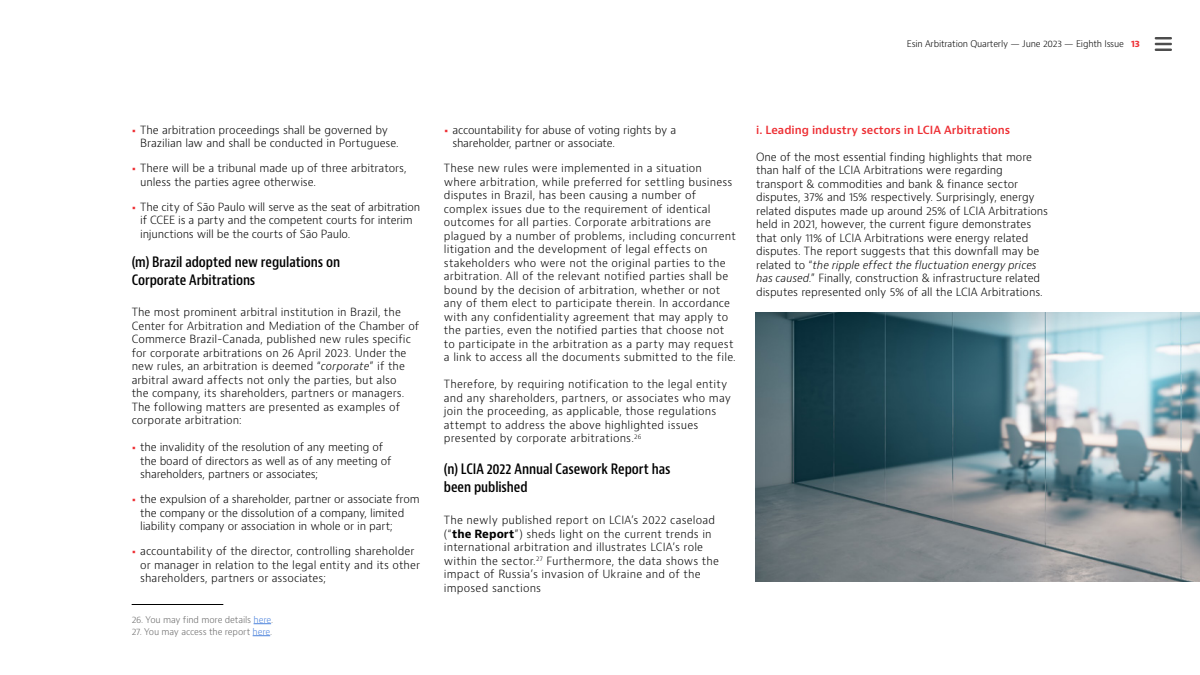
<style>
.page{position:relative;width:1200px;height:675px;background:#fff}
.page>*{position:absolute;margin:0;border:0;box-sizing:border-box;transform-origin:0 0}
.t1{font:600 condensed 14px/18px "Baker Mc Kenzie Bernini";letter-spacing:-.005em;color:#000}
.t2{font:300 11px/13.5px "Baker Mc Kenzie Bernini";letter-spacing:.005em;color:#000}
.t3{font:300 11px/13.5px "Baker Mc Kenzie Bernini";letter-spacing:-.015em;color:#000}
.t4{font:600 11px "Baker Mc Kenzie Bernini";color:#ee3035}
.t5{font:300 9px "Baker Mc Kenzie Bernini";letter-spacing:-.015em;color:#666}
.t6{font:300 9px "Baker Mc Kenzie Bernini";letter-spacing:-.02em;color:#000}
.s1{font-weight:700;color:#ee3035}
.s2{font-weight:400;font-stretch:expanded;font-size:9.5px;color:#ee3035}
.s3{font-style:italic}
.s4{color:#4b82dc}
.s5{font-weight:700}
</style>
<div class="page">
<hr style="left:132px;top:604px;width:91px;height:1px;background:#000">
<svg style="left:254px;top:624px;width:17px;height:1px"></svg>
<svg style="left:253px;top:636px;width:17px;height:1px"></svg>
<img style="left:755px;top:312px;width:445px;height:270px">
<svg style="left:1155px;top:37px;width:17px;height:14px"></svg>
<p class="t6" style="left:907px;top:38px;width:235px">Esin Arbitration Quarterly — June 2023 — Eighth Issue <span class="s1">13</span></p>
<p class="t2" style="left:140px;top:123px;width:260px;text-indent:-8px"><span class="s2">•</span> The arbitration proceedings shall be governed by<br>Brazilian law and shall be conducted in Portuguese.</p>
<p class="t2" style="left:140px;top:162px;width:268px;text-indent:-8px"><span class="s2">•</span> There will be a tribunal made up of three arbitrators, unless the parties agree otherwise.</p>
<p class="t3" style="left:140px;top:200px;width:282px;text-indent:-8px"><span class="s2">•</span> The city of São Paulo will serve as the seat of arbitration if CCEE is a party and the competent courts for interim injunctions will be the courts of São Paulo.</p>
<p class="t1" style="left:132px;top:253px;width:210px">(m) Brazil adopted new regulations on<br>Corporate Arbitrations</p>
<p class="t2" style="left:132px;top:306px;width:289px">The most prominent arbitral institution in Brazil, the Center for Arbitration and Mediation of the Chamber of Commerce Brazil-Canada, published new rules specific for corporate arbitrations on 26 April 2023. Under the new rules, an arbitration is deemed “<span class="s3">corporate</span>” if the arbitral award affects not only the parties, but also<br>the company, its shareholders, partners or managers.<br>The following matters are presented as examples of corporate arbitration:</p>
<p class="t3" style="left:140px;top:441px;width:253px;text-indent:-8px"><span class="s2">•</span> the invalidity of the resolution of any meeting of the board of directors as well as of any meeting of shareholders, partners or associates;</p>
<p class="t3" style="left:140px;top:493px;width:281px;text-indent:-8px"><span class="s2">•</span> the expulsion of a shareholder, partner or associate from the company or the dissolution of a company, limited liability company or association in whole or in part;</p>
<p class="t2" style="left:140px;top:544px;width:281px;text-indent:-8px"><span class="s2">•</span> accountability of the director, controlling shareholder or manager in relation to the legal entity and its other shareholders, partners or associates;</p>
<p class="t5" style="left:132px;top:614px;width:143px">26. You may find more details <span class="s4">here</span>.</p>
<p class="t5" style="left:132px;top:626px;width:142px">27. You may access the report <span class="s4">here</span>.</p>
<p class="t3" style="left:452px;top:123px;width:225px;text-indent:-8px"><span class="s2">•</span> accountability for abuse of voting rights by a shareholder, partner or associate.</p>
<p class="t2" style="left:444px;top:162px;width:294px">These new rules were implemented in a situation where arbitration, while preferred for settling business disputes in Brazil, has been causing a number of complex issues due to the requirement of identical outcomes for all parties. Corporate arbitrations are plagued by a number of problems, including concurrent litigation and the development of legal effects on stakeholders who were not the original parties to the arbitration. All of the relevant notified parties shall be bound by the decision of arbitration, whether or not any of them elect to participate therein. In accordance with any confidentiality agreement that may apply to the parties, even the notified parties that choose not to participate in the arbitration as a party may request a link to access all the documents submitted to the file.</p>
<p class="t2" style="left:444px;top:378px;width:289px">Therefore, by requiring notification to the legal entity and any shareholders, partners, or associates who may join the proceeding, as applicable, those regulations attempt to address the above highlighted issues presented by corporate arbitrations.<sup>26</sup></p>
<p class="t1" style="left:444px;top:460px;width:228px">(n) LCIA 2022 Annual Casework Report has been published</p>
<p class="t2" style="left:444px;top:514px;width:277px">The newly published report on LCIA’s 2022 caseload (“<span class="s5">the Report</span>”) sheds light on the current trends in international arbitration and illustrates LCIA’s role within the sector.<sup>27</sup> Furthermore, the data shows the impact of Russia’s invasion of Ukraine and of the imposed sanctions</p>
<p class="t4" style="left:756px;top:123px;width:256px">i. Leading industry sectors in LCIA Arbitrations</p>
<p class="t2" style="left:756px;top:150px;width:293px">One of the most essential finding highlights that more than half of the LCIA Arbitrations were regarding transport &amp; commodities and bank &amp; finance sector disputes, 37% and 15% respectively. Surprisingly, energy related disputes made up around 25% of LCIA Arbitrations held in 2021, however, the current figure demonstrates that only 11% of LCIA Arbitrations were energy related disputes. The report suggests that this downfall may be related to “<span class="s3">the ripple effect the fluctuation energy prices has caused</span>.” Finally, construction &amp; infrastructure related disputes represented only 5% of all the LCIA Arbitrations.</p>
</div>
